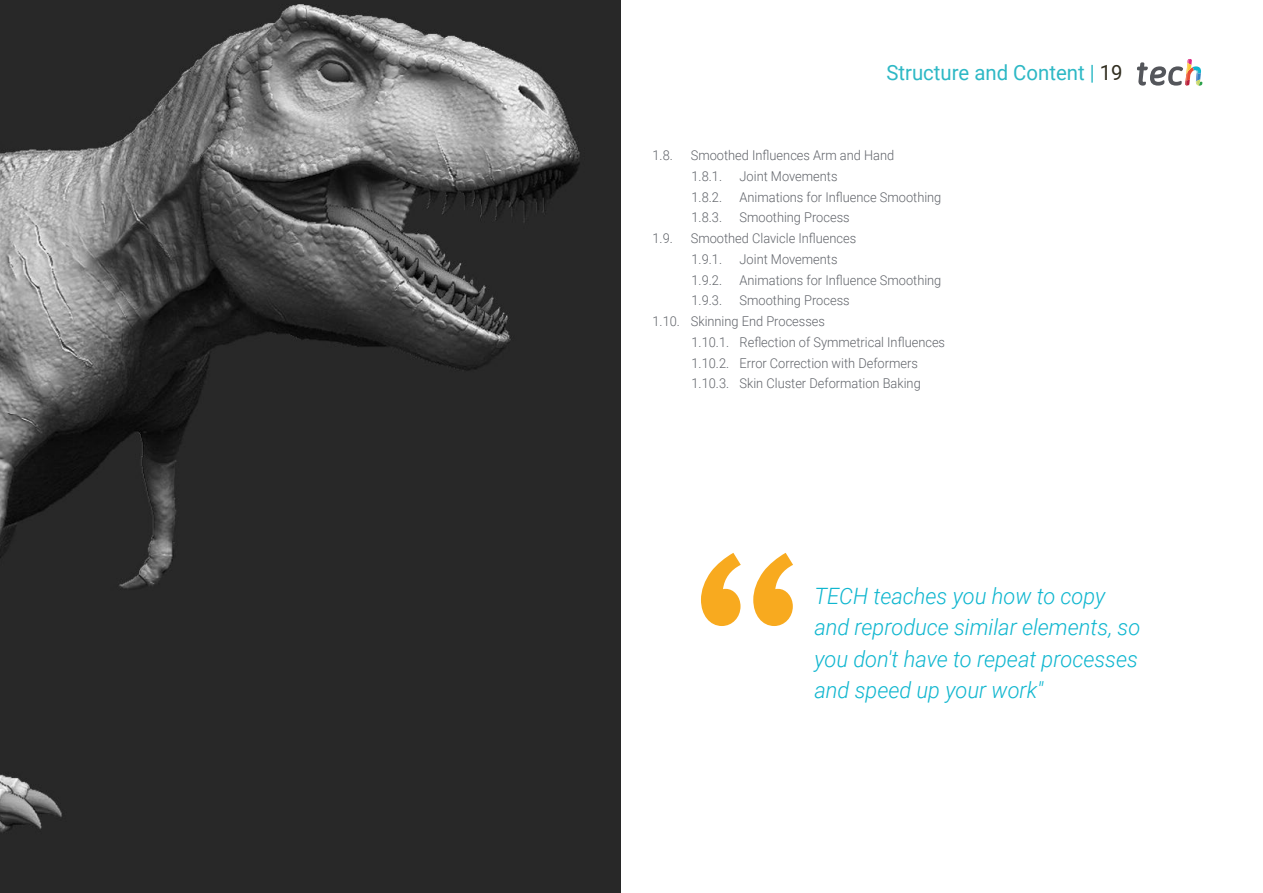
<style>
.page{position:relative;width:1263px;height:893px;background:#fff}
.page>*{position:absolute;margin:0;border:0;box-sizing:border-box;transform-origin:0 0}
.t1{font:italic 300 22.5px/31.5px "Roboto";color:#0fb6cf}
.t2{font:21px "Roboto";color:#2db8c5}
.t3{font:300 13.5px/20.7px "Roboto";color:#61646a;scale:.95 1}
.s1{color:#312e20}
</style>
<div class="page">
<svg style="left:701px;top:553px;width:92px;height:73px"></svg>
<svg style="left:1137px;top:59px;width:65px;height:27px"></svg>
<img style="left:0;top:0;width:621px;height:893px">
<h2 class="t2" style="left:886px;top:57px;width:238px">Structure and Content | <span class="s1">19</span></h2>
<p class="t3" style="left:652px;top:144px;width:23px">1.8.</p>
<p class="t3" style="left:691px;top:144px;width:216px">Smoothed Influences Arm and Hand<br>1.8.1.</p>
<p class="t3" style="left:739px;top:165px;width:105px">Joint Movements</p>
<p class="t3" style="left:691px;top:186px;width:34px">1.8.2.</p>
<p class="t3" style="left:739px;top:186px;width:214px">Animations for Influence Smoothing</p>
<p class="t3" style="left:691px;top:207px;width:34px">1.8.3.</p>
<p class="t3" style="left:739px;top:207px;width:117px">Smoothing Process</p>
<p class="t3" style="left:652px;top:227px;width:23px">1.9.</p>
<p class="t3" style="left:691px;top:227px;width:176px">Smoothed Clavicle Influences<br>1.9.1.</p>
<p class="t3" style="left:739px;top:248px;width:105px">Joint Movements</p>
<p class="t3" style="left:691px;top:269px;width:34px">1.9.2.</p>
<p class="t3" style="left:739px;top:269px;width:214px">Animations for Influence Smoothing</p>
<p class="t3" style="left:691px;top:290px;width:34px">1.9.3.</p>
<p class="t3" style="left:652px;top:290px;width:209px;text-indent:87px">Smoothing Process<br>1.10. Skinning End Processes</p>
<p class="t3" style="left:691px;top:331px;width:268px">1.10.1. Reflection of Symmetrical Influences<br>1.10.2. Error Correction with Deformers<br>1.10.3. Skin Cluster Deformation Baking</p>
<h1 class="t1" style="left:814px;top:579px;width:327px">TECH teaches you how to copy and reproduce similar elements, so you don't have to repeat processes and speed up your work"</h1>
</div>
